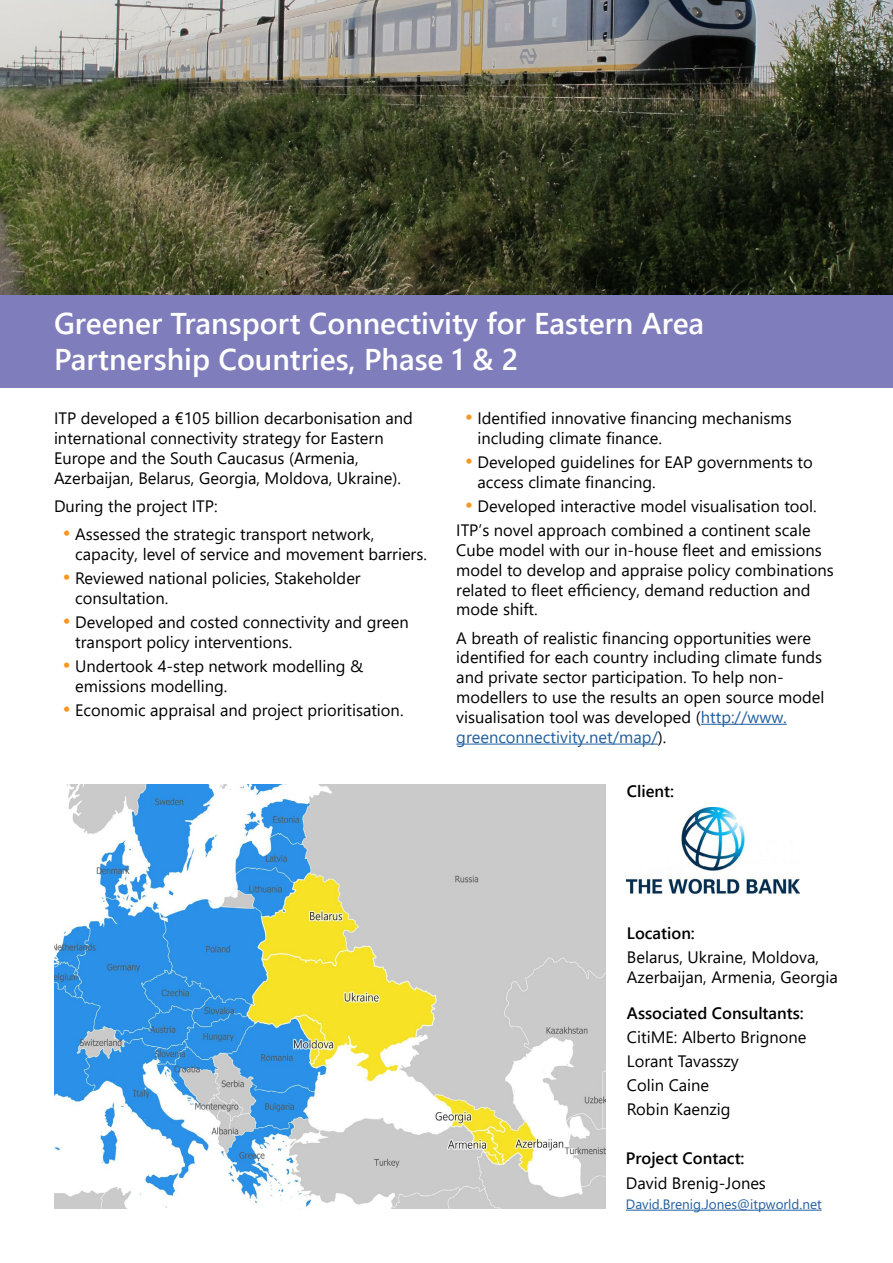
<style>
.page{position:relative;width:893px;height:1263px;background:#fff}
.page>*{position:absolute;margin:0;border:0;box-sizing:border-box;transform-origin:0 0}
.t1{font:600 30px/36px "Segoe UI";color:#fff}
.t2{font:16.5px/19.8px "Segoe UI";color:#000}
.t3{font:600 16.5px "Segoe UI";color:#000}
.t4{font:13.5px "Segoe UI";color:#215e9e}
.s1{font-size:21px;color:#f8971d}
.s2{color:#215e9e}
</style>
<div class="page">
<div style="left:0;top:295px;width:893px;height:93px;background:#7f7dbb"></div>
<hr style="left:701px;top:724px;width:86px;height:1px;background:#215e9e">
<hr style="left:456px;top:744px;width:202px;height:1px;background:#215e9e">
<img style="left:54px;top:784px;width:551px;height:425px">
<hr style="left:626px;top:1210px;width:196px;height:1px;background:#215e9e">
<img style="left:0;top:0;width:893px;height:295px">
<img style="left:627px;top:808px;width:173px;height:87px">
<h1 class="t1" style="left:54px;top:303px;width:652px">Greener Transport Connectivity for Eastern Area<br>Partnership Countries, Phase 1 &amp; 2</h1>
<p class="t2" style="left:54px;top:407px;width:360px">ITP developed a €105 billion decarbonisation and international connectivity strategy for Eastern Europe and the South Caucasus (Armenia, Azerbaijan, Belarus, Georgia, Moldova, Ukraine).</p>
<p class="t2" style="left:54px;top:495px;width:165px">During the project ITP:</p>
<p class="t2" style="left:75px;top:523px;width:353px;text-indent:-13px"><span class="s1">•</span> Assessed the strategic transport network, capacity, level of service and movement barriers.</p>
<p class="t2" style="left:75px;top:567px;width:287px;text-indent:-13px"><span class="s1">•</span> Reviewed national policies, Stakeholder consultation.</p>
<p class="t2" style="left:75px;top:611px;width:335px;text-indent:-13px"><span class="s1">•</span> Developed and costed connectivity and green transport policy interventions.</p>
<p class="t2" style="left:75px;top:655px;width:289px;text-indent:-13px"><span class="s1">•</span> Undertook 4-step network modelling &amp; emissions modelling.</p>
<p class="t2" style="left:63px;top:698px;width:343px"><span class="s1">•</span> Economic appraisal and project prioritisation.</p>
<p class="t2" style="left:477px;top:407px;width:316px;text-indent:-13px"><span class="s1">•</span> Identified innovative financing mechanisms including climate finance.</p>
<p class="t2" style="left:477px;top:451px;width:337px;text-indent:-13px"><span class="s1">•</span> Developed guidelines for EAP governments to access climate financing.</p>
<p class="t2" style="left:456px;top:493px;width:362px;line-height:24px;text-align:center"><span class="s1">•</span> Developed interactive model visualisation tool.<br>ITP’s novel approach combined a continent scale</p>
<p class="t2" style="left:456px;top:539px;width:379px">Cube model with our in-house fleet and emissions model to develop and appraise policy combinations related to fleet efficiency, demand reduction and mode shift.</p>
<p class="t2" style="left:456px;top:626px;width:370px">A breath of realistic financing opportunities were identified for each country including climate funds and private sector participation. To help non&shy;modellers to use the results an open source model visualisation tool was developed (<span class="s2">http://www. greenconnectivity.net/map/</span>).</p>
<p class="t3" style="left:627px;top:775px;width:49px">Client:</p>
<p class="t3" style="left:627px;top:918px;width:69px">Location:</p>
<p class="t2" style="left:627px;top:946px;width:212px">Belarus, Ukraine, Moldova,<br>Azerbaijan, Armenia, Georgia</p>
<p class="t3" style="left:627px;top:997px;width:178px">Associated Consultants:</p>
<p class="t2" style="left:627px;top:1024px;width:181px;line-height:24px">CitiME: Alberto Brignone<br>Lorant Tavasszy<br>Colin Caine<br>Robin Kaenzig</p>
<p class="t3" style="left:626px;top:1143px;width:120px">Project Contact:</p>
<p class="t2" style="left:626px;top:1171px;width:142px">David Brenig-Jones</p>
<p class="t4" style="left:626px;top:1191px;width:197px">David.Brenig.Jones@itpworld.net</p>
</div>
